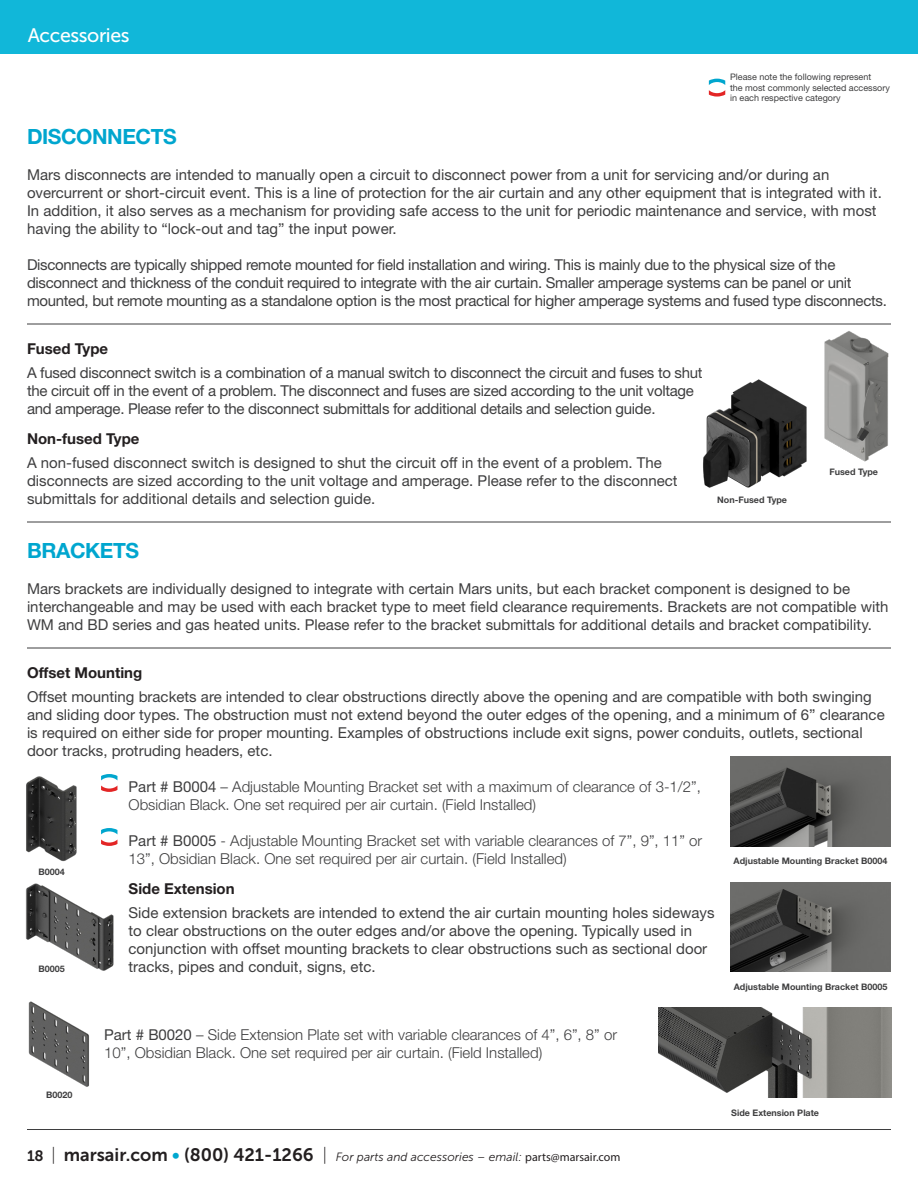
<style>
.page{position:relative;width:918px;height:1188px;background:#fff}
.page>*{position:absolute;margin:0;border:0;box-sizing:border-box;transform-origin:0 0}
.ACCESSORIES_CATEGORY{font:700 21px "Helvetica Neue LT Std";letter-spacing:-.02em;color:#00a6cf}
.H1_Overview{font:19.5px "Museo Sans 500";letter-spacing:-.02em;color:#fff}
.ACCESSORIES_DESCRIPT{font:15px/18px "Helvetica Neue LT Std";color:#3e3e3f}
.ACCESSORIES_DESCRIPT-2{font:15px/18px "Helvetica Neue LT Std";letter-spacing:-.02em;color:#3e3e3f}
.ACCESSORIES_DESCRIPT-3{font:300 15px/18px "Helvetica Neue LT Std";color:#3e3e3f}
.ACCESSORIES_SUB_BLAC{font:700 15px "Helvetica Neue LT Std";color:#231f20}
.t1{font:italic 13.05px "Museo Sans 300";color:#231f20}
.MUSEO_700_11_13{font:italic 12px "Museo Sans 300";color:#231f20}
.ACCESSORIES_CAPTION{font:700 9px "Helvetica Neue LT Std";color:#3e3e3f}
.ACCESSORIES_DESCRIPT-4{font:9px/10.5px "Helvetica Neue LT Std";color:#3e3e3f}
.s1{font-weight:400}
.s2{font-family:"Museo Sans 700";font-style:normal;font-size:15px}
.s3{font-family:"Museo Sans 100";font-style:normal;font-size:18px}
.s4{font-family:"Museo Sans 700";font-style:normal;font-size:18px}
.s5{font-family:"Museo Sans 700";font-style:normal;font-size:18px;color:#00a7cf}
.s6{font-family:"Myriad Pro";font-style:normal}
</style>
<div class="page">
<div style="left:0;top:0;width:918px;height:54px;background:#11b7d9"></div>
<svg style="left:709px;top:79px;width:16px;height:18px"></svg>
<img style="left:26px;top:776px;width:51px;height:86px">
<img style="left:703px;top:379px;width:104px;height:109px">
<img style="left:824px;top:331px;width:65px;height:130px">
<svg style="left:101px;top:774px;width:16px;height:6px"></svg>
<svg style="left:101px;top:786px;width:16px;height:6px"></svg>
<img style="left:730px;top:756px;width:161px;height:90px">
<img style="left:731px;top:882px;width:160px;height:90px">
<img style="left:25px;top:883px;width:89px;height:88px">
<svg style="left:101px;top:828px;width:16px;height:6px"></svg>
<svg style="left:101px;top:840px;width:16px;height:6px"></svg>
<img style="left:659px;top:1008px;width:233px;height:90px">
<img style="left:28px;top:1001px;width:61px;height:86px">
<hr style="left:27px;top:324px;width:864px;height:1px;background:#3e3e3f">
<hr style="left:27px;top:522px;width:864px;height:1px;background:#3e3e3f">
<hr style="left:27px;top:648px;width:864px;height:1px;background:#3e3e3f">
<hr style="left:27px;top:1129px;width:864px;height:1px;background:#3e3e3f">
<p class="H1_Overview" style="left:28px;top:24px;width:103px">Accessories</p>
<p class="ACCESSORIES_DESCRIPT-4" style="left:730px;top:72px;width:161px">Please note the following represent<br>the most commonly selected accessory in each respective category</p>
<p class="t1" style="left:741px;top:82px;width:94px">Recommended</p>
<p class="ACCESSORIES_CATEGORY" style="left:27px;top:124px;width:151px">DISCONNECTS</p>
<p class="ACCESSORIES_DESCRIPT" style="left:27px;top:165px;width:856px">Mars disconnects are intended to manually open a circuit to disconnect power from a unit for servicing and/or during an overcurrent or short-circuit event. This is a line of protection for the air curtain and any other equipment that is integrated with it.<br>In addition, it also serves as a mechanism for providing safe access to the unit for periodic maintenance and service, with most having the ability to “lock-out and tag” the input power.</p>
<p class="ACCESSORIES_DESCRIPT-2" style="left:27px;top:255px;width:861px">Disconnects are typically shipped remote mounted for field installation and wiring. This is mainly due to the physical size of the disconnect and thickness of the conduit required to integrate with the air curtain. Smaller amperage systems can be panel or unit mounted, but remote mounting as a standalone option is the most practical for higher amperage systems and fused type disconnects.</p>
<p class="ACCESSORIES_SUB_BLAC" style="left:27px;top:339px;width:83px">Fused Type</p>
<p class="ACCESSORIES_DESCRIPT-2" style="left:27px;top:363px;width:677px">A fused disconnect switch is a combination of a manual switch to disconnect the circuit and fuses to shut the circuit off in the event of a problem. The disconnect and fuses are sized according to the unit voltage and amperage. Please refer to the disconnect submittals for additional details and selection guide.</p>
<p class="ACCESSORIES_SUB_BLAC" style="left:27px;top:429px;width:114px">Non-fused Type</p>
<p class="ACCESSORIES_DESCRIPT" style="left:27px;top:453px;width:652px">A non-fused disconnect switch is designed to shut the circuit off in the event of a problem. The disconnects are sized according to the unit voltage and amperage. Please refer to the disconnect submittals for additional details and selection guide.</p>
<p class="ACCESSORIES_CATEGORY" style="left:27px;top:538px;width:114px">BRACKETS</p>
<p class="ACCESSORIES_DESCRIPT" style="left:27px;top:579px;width:863px">Mars brackets are individually designed to integrate with certain Mars units, but each bracket component is designed to be interchangeable and may be used with each bracket type to meet field clearance requirements. Brackets are not compatible with<br>WM and BD series and gas heated units. Please refer to the bracket submittals for additional details and bracket compatibility.</p>
<p class="ACCESSORIES_SUB_BLAC" style="left:27px;top:663px;width:117px">Offset Mounting</p>
<p class="ACCESSORIES_DESCRIPT" style="left:27px;top:687px;width:859px">Offset mounting brackets are intended to clear obstructions directly above the opening and are compatible with both swinging and sliding door types. The obstruction must not extend beyond the outer edges of the opening, and a minimum of 6” clearance is required on either side for proper mounting. Examples of obstructions include exit signs, power conduits, outlets, sectional door tracks, protruding headers, etc.</p>
<p class="ACCESSORIES_DESCRIPT-3" style="left:129px;top:777px;width:574px"><span class="s1">Part # B0004</span> – Adjustable Mounting Bracket set with a maximum of clearance of 3-1/2”,<br>Obsidian Black. One set required per air curtain. (Field Installed)</p>
<p class="ACCESSORIES_DESCRIPT-3" style="left:129px;top:831px;width:575px"><span class="s1">Part # B0005</span> - Adjustable Mounting Bracket set with variable clearances of 7”, 9”, 11” or<br>13”, Obsidian Black. One set required per air curtain. (Field Installed)</p>
<p class="ACCESSORIES_SUB_BLAC" style="left:129px;top:879px;width:108px">Side Extension</p>
<p class="ACCESSORIES_DESCRIPT" style="left:129px;top:903px;width:587px">Side extension brackets are intended to extend the air curtain mounting holes sideways to clear obstructions on the outer edges and/or above the opening. Typically used in conjunction with offset mounting brackets to clear obstructions such as sectional door tracks, pipes and conduit, signs, etc.</p>
<p class="ACCESSORIES_CAPTION" style="left:829px;top:466px;width:50px">Fused Type</p>
<p class="ACCESSORIES_CAPTION" style="left:717px;top:494px;width:71px">Non-Fused Type</p>
<p class="t1" style="left:133px;top:778px;width:94px">Recommended</p>
<p class="t1" style="left:133px;top:832px;width:94px">Recommended</p>
<p class="ACCESSORIES_CAPTION" style="left:734px;top:855px;width:155px">Adjustable Mounting Bracket B0004</p>
<p class="ACCESSORIES_CAPTION" style="left:38px;top:866px;width:28px">B0004</p>
<p class="ACCESSORIES_CAPTION" style="left:38px;top:963px;width:28px">B0005</p>
<p class="ACCESSORIES_CAPTION" style="left:46px;top:1089px;width:28px">B0020</p>
<p class="ACCESSORIES_DESCRIPT-3" style="left:104px;top:1025px;width:514px"><span class="s1">Part # B0020</span> – Side Extension Plate set with variable clearances of 4”, 6”, 8” or<br>10”, Obsidian Black. One set required per air curtain. (Field Installed)</p>
<p class="MUSEO_700_11_13" style="left:27px;top:1150px;width:595px"><span class="s2">18</span> <span class="s3">|</span> <span class="s4">marsair.com</span> <span class="s5">•</span> <span class="s4">(800) 421-1266</span> <span class="s3">|</span> For parts and accessories – email: <span class="s6">parts@marsair.com</span></p>
<p class="ACCESSORIES_CAPTION" style="left:734px;top:981px;width:155px">Adjustable Mounting Bracket B0005</p>
<p class="ACCESSORIES_CAPTION" style="left:731px;top:1107px;width:89px">Side Extension Plate</p>
</div>
